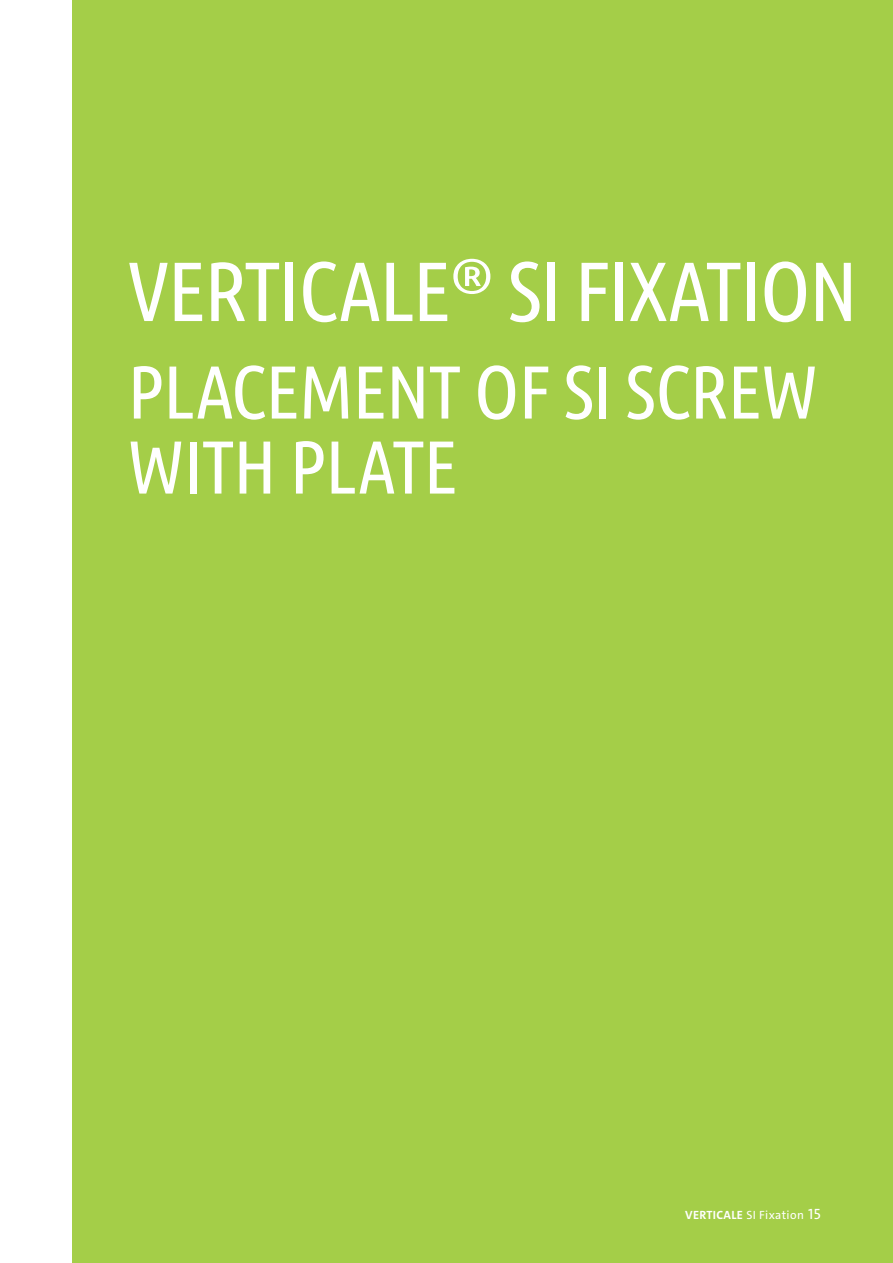
<style>
.page{position:relative;width:893px;height:1263px;background:#fff}
.page>*{position:absolute;margin:0;border:0;box-sizing:border-box;transform-origin:0 0}
.t1{font:84px "Ubuntu Condensed";letter-spacing:-.02em;color:#fff}
.t2{font:75px/75px "Ubuntu Condensed";letter-spacing:-.01em;color:#fff}
.t3{font:12px "The Sans C4 s";letter-spacing:.03em;color:#fff}
.s1{font-weight:700}
.s2{font-size:15px}
</style>
<div class="page">
<div style="left:72px;top:0;width:821px;height:1263px;background:#a4ce48"></div>
<p class="t1" style="left:128px;top:239px;width:732px">VERTICALE<sup>®</sup> SI FIXATION</p>
<p class="t2" style="left:128px;top:352px;width:692px">PLACEMENT OF SI SCREW<br>WITH PLATE</p>
<p class="t3" style="left:685px;top:1207px;width:137px"><span class="s1">VERTICALE</span> SI Fixation <span class="s2">15</span></p>
</div>
